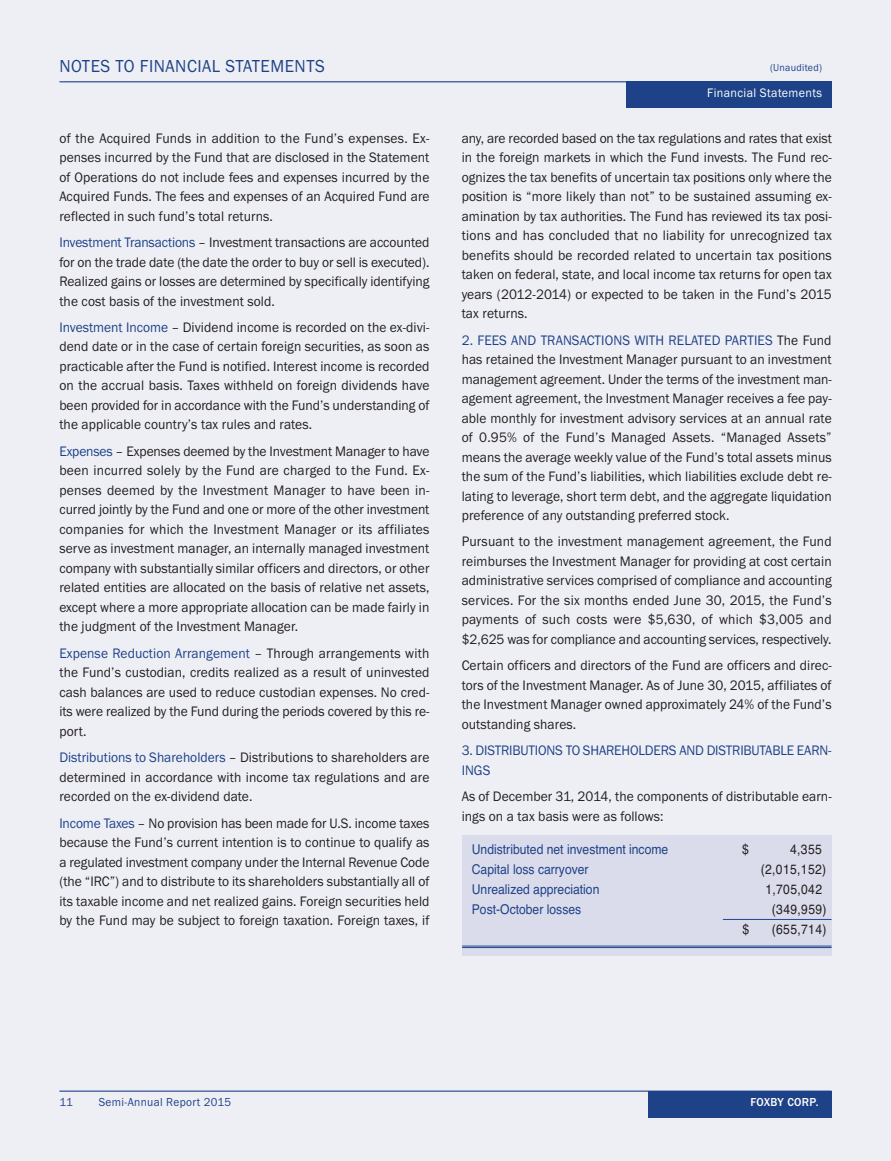
<style>
.page{position:relative;width:891px;height:1161px;background:#eeeff5}
.page>*{position:absolute;margin:0;border:0;box-sizing:border-box;transform-origin:0 0}
.t1{font:18px "Franklin Gothic";letter-spacing:.03em;color:#1e4288;scale:.95 1}
.t2{font:14.25px/19.5px "Franklin Gothic";letter-spacing:.005em;color:#231f20;text-align:justify;scale:.95 1}
.t3{font:14.25px/19.5px "Franklin Gothic";letter-spacing:-.01em;color:#1e4288;scale:.95 1}
.t4{font:13.5px "Helvetica";color:#1e4288;scale:.9 1}
.t5{font:13.5px "Helvetica";letter-spacing:.03em;color:#231f20;scale:.9 1}
.t6{font:12.75px "Franklin Gothic";letter-spacing:.03em;color:#fff;scale:.95 1}
.t7{font:12px "Franklin Gothic";letter-spacing:.03em;color:#1e4288;scale:.95 1}
.t8{font:500 12px "Franklin Gothic";letter-spacing:.03em;color:#fff;scale:.95 1}
.t9{font:10.5px "Franklin Gothic";letter-spacing:.03em;color:#1e4288;scale:.95 1}
.s1{color:#1e4288}
</style>
<div class="page">
<div style="left:648px;top:1091px;width:184px;height:27px;background:#1e4288"></div>
<hr style="left:59px;top:1091px;width:773px;height:1px;background:#1e4288">
<hr style="left:59px;top:81px;width:773px;height:1px;background:#1e4288">
<div style="left:626px;top:82px;width:206px;height:26px;background:#1e4288"></div>
<div style="left:462px;top:835px;width:369px;height:121px;background:#dbdceb"></div>
<hr style="left:462px;top:946px;width:370px;height:1px;background:#1f488c">
<hr style="left:462px;top:947px;width:370px;height:1px;background:#1f488c">
<hr style="left:723px;top:919px;width:109px;height:1px;background:#1f488c">
<p class="t1" style="left:59px;top:60px;width:281px">NOTES TO FINANCIAL STATEMENTS</p>
<p class="t2" style="left:59px;top:129px;width:391px">of the Acquired Funds in addition to the Fund’s expenses. Ex&shy;penses incurred by the Fund that are disclosed in the Statement of Operations do not include fees and expenses incurred by the Acquired Funds. The fees and expenses of an Acquired Fund are reflected in such fund’s total returns.</p>
<p class="t2" style="left:59px;top:234px;width:391px"><span class="s1">Investment Transactions</span> – Investment transactions are accounted for on the trade date (the date the order to buy or sell is executed).<br>Realized gains or losses are determined by specifically identifying the cost basis of the investment sold.</p>
<p class="t2" style="left:59px;top:319px;width:391px"><span class="s1">Investment Income</span> – Dividend income is recorded on the ex-divi&shy;dend date or in the case of certain foreign securities, as soon as practicable after the Fund is notified. Interest income is recorded on the accrual basis. Taxes withheld on foreign dividends have been provided for in accordance with the Fund’s understanding of the applicable country’s tax rules and rates.</p>
<p class="t2" style="left:59px;top:442px;width:391px"><span class="s1">Expenses</span> – Expenses deemed by the Investment Manager to have been incurred solely by the Fund are charged to the Fund. Ex&shy;penses deemed by the Investment Manager to have been in&shy;curred jointly by the Fund and one or more of the other investment companies for which the Investment Manager or its affiliates serve as investment manager, an internally managed investment company with substantially similar officers and directors, or other related entities are allocated on the basis of relative net assets, except where a more appropriate allocation can be made fairly in the judgment of the Investment Manager.</p>
<p class="t2" style="left:59px;top:644px;width:391px"><span class="s1">Expense Reduction Arrangement</span> – Through arrangements with the Fund’s custodian, credits realized as a result of uninvested cash balances are used to reduce custodian expenses. No cred&shy;its were realized by the Fund during the periods covered by this re&shy;port.</p>
<p class="t2" style="left:59px;top:749px;width:391px"><span class="s1">Distributions to Shareholders</span> – Distributions to shareholders are determined in accordance with income tax regulations and are recorded on the ex-dividend date.</p>
<p class="t2" style="left:59px;top:814px;width:391px"><span class="s1">Income Taxes</span> – No provision has been made for U.S. income taxes because the Fund’s current intention is to continue to qualify as a regulated investment company under the Internal Revenue Code (the “IRC”) and to distribute to its shareholders substantially all of its taxable income and net realized gains. Foreign securities held by the Fund may be subject to foreign taxation. Foreign taxes, if</p>
<p class="t9" style="left:770px;top:64px;width:56px">(Unaudited)</p>
<p class="t6" style="left:707px;top:89px;width:122px">Financial Statements</p>
<p class="t2" style="left:462px;top:129px;width:391px">any, are recorded based on the tax regulations and rates that exist in the foreign markets in which the Fund invests. The Fund rec&shy;ognizes the tax benefits of uncertain tax positions only where the position is “more likely than not” to be sustained assuming ex&shy;amination by tax authorities. The Fund has reviewed its tax posi&shy;tions and has concluded that no liability for unrecognized tax benefits should be recorded related to uncertain tax positions taken on federal, state, and local income tax returns for open tax years (2012-2014) or expected to be taken in the Fund’s 2015 tax returns.</p>
<p class="t2" style="left:462px;top:331px;width:391px"><span class="s1">2. FEES AND TRANSACTIONS WITH RELATED PARTIES</span> The Fund has retained the Investment Manager pursuant to an investment management agreement. Under the terms of the investment man&shy;agement agreement, the Investment Manager receives a fee pay&shy;able monthly for investment advisory services at an annual rate of 0.95% of the Fund’s Managed Assets. “Managed Assets” means the average weekly value of the Fund’s total assets minus the sum of the Fund’s liabilities, which liabilities exclude debt re&shy;lating to leverage, short term debt, and the aggregate liquidation preference of any outstanding preferred stock.</p>
<p class="t2" style="left:462px;top:533px;width:391px">Pursuant to the investment management agreement, the Fund reimburses the Investment Manager for providing at cost certain administrative services comprised of compliance and accounting services. For the six months ended June 30, 2015, the Fund’s payments of such costs were $5,630, of which $3,005 and $2,625 was for compliance and accounting services, respectively.</p>
<p class="t2" style="left:462px;top:657px;width:391px">Certain officers and directors of the Fund are officers and direc&shy;tors of the Investment Manager. As of June 30, 2015, affiliates of the Investment Manager owned approximately 24% of the Fund’s outstanding shares.</p>
<p class="t3" style="left:462px;top:742px;width:391px">3. DISTRIBUTIONS TO SHAREHOLDERS AND DISTRIBUTABLE EARN-<br>INGS</p>
<p class="t2" style="left:462px;top:788px;width:391px">As of December 31, 2014, the components of distributable earn&shy;ings on a tax basis were as follows:</p>
<p class="t4" style="left:472px;top:844px;width:220px">Undistributed net investment income</p>
<p class="t5" style="left:742px;top:844px;width:9px">$</p>
<p class="t5" style="left:790px;top:844px;width:37px">4,355</p>
<p class="t4" style="left:472px;top:864px;width:131px">Capital loss carryover</p>
<p class="t5" style="left:761px;top:864px;width:74px">(2,015,152)</p>
<p class="t4" style="left:472px;top:884px;width:143px">Unrealized appreciation</p>
<p class="t5" style="left:765px;top:884px;width:65px">1,705,042</p>
<p class="t4" style="left:472px;top:904px;width:123px">Post-October losses</p>
<p class="t5" style="left:772px;top:904px;width:62px">(349,959)</p>
<p class="t5" style="left:742px;top:924px;width:9px">$</p>
<p class="t5" style="left:772px;top:924px;width:62px">(655,714)</p>
<p class="t7" style="left:59px;top:1098px;width:16px">11</p>
<p class="t7" style="left:99px;top:1098px;width:141px">Semi-Annual Report 2015</p>
<p class="t8" style="left:751px;top:1098px;width:73px">FOXBY CORP.</p>
</div>
